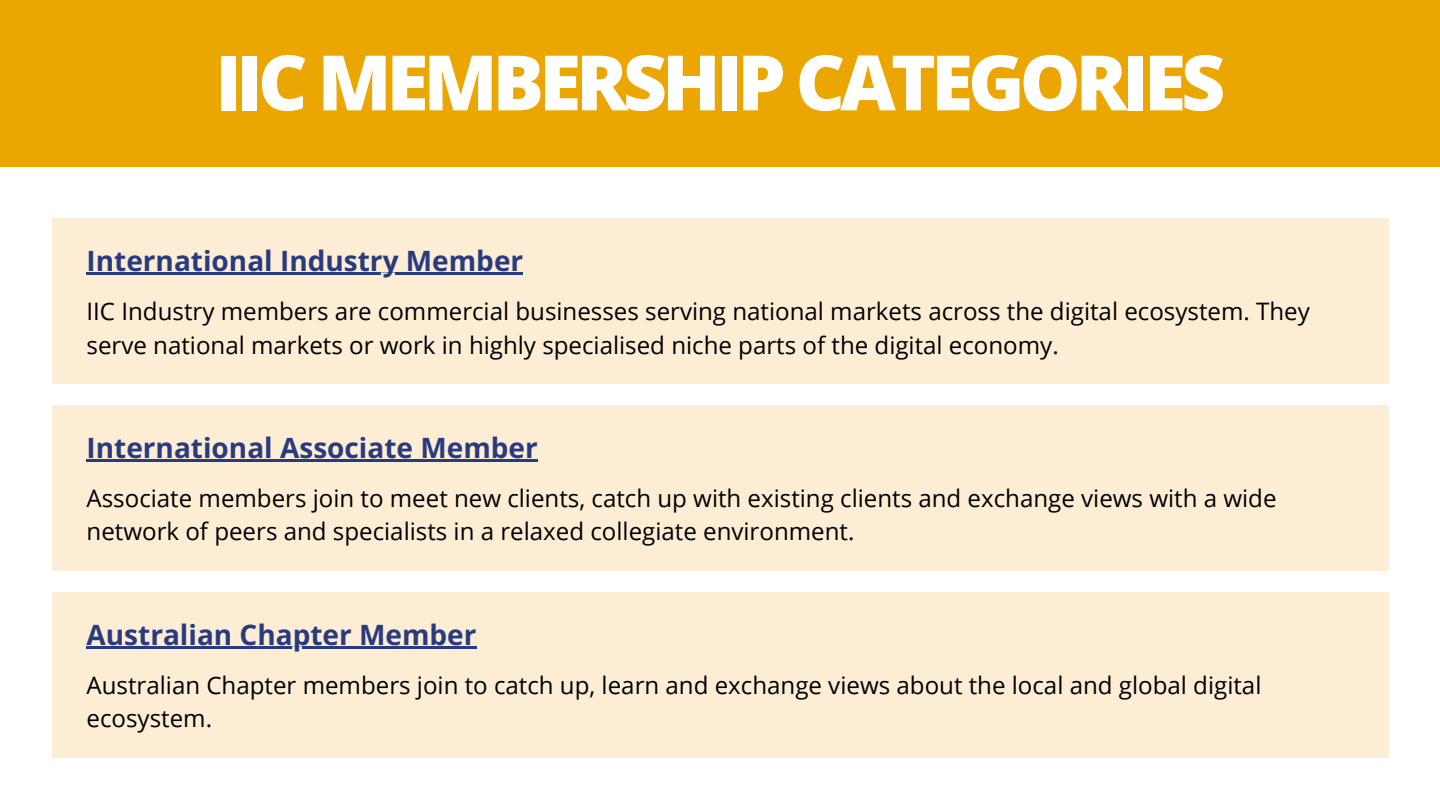
<style>
.page{position:relative;width:1440px;height:810px;background:#fff}
.page>*{position:absolute;margin:0;border:0;box-sizing:border-box;transform-origin:0 0}
.t1{font:800 76.5px "Open Sans";letter-spacing:-.065em;color:#fff}
.t2{font:700 28px "Open Sans";color:#283b7f}
.t3{font:24.1px/33.8px "Open Sans";color:#000}
</style>
<div class="page">
<div style="left:52px;top:218px;width:1336px;height:166px;background:#fdedd5"></div>
<div style="left:52px;top:405px;width:1336px;height:166px;background:#fdedd5"></div>
<div style="left:52px;top:592px;width:1336px;height:166px;background:#fdedd5"></div>
<div style="left:0;top:0;width:1440px;height:166px;background:#eba601"></div>
<hr style="left:87px;top:273px;width:436px;height:2px;background:#283b7f">
<hr style="left:87px;top:460px;width:451px;height:2px;background:#283b7f">
<hr style="left:87px;top:647px;width:390px;height:2px;background:#283b7f">
<p class="t1" style="left:215px;top:29px;width:1012px">IIC MEMBERSHIP CATEGORIES</p>
<h1 class="t2" style="left:87px;top:241px;width:438px">International Industry Member</h1>
<h2 class="t3" style="left:87px;top:294px;width:1225px">IIC Industry members are commercial businesses serving national markets across the digital ecosystem. They serve national markets or work in highly specialised niche parts of the digital economy.</h2>
<p class="t2" style="left:87px;top:428px;width:453px">International Associate Member</p>
<h2 class="t3" style="left:87px;top:480px;width:1191px">Associate members join to meet new clients, catch up with existing clients and exchange views with a wide network of peers and specialists in a relaxed collegiate environment.</h2>
<p class="t2" style="left:87px;top:615px;width:392px">Australian Chapter Member</p>
<h2 class="t3" style="left:87px;top:667px;width:1176px">Australian Chapter members join to catch up, learn and exchange views about the local and global digital ecosystem.</h2>
</div>
